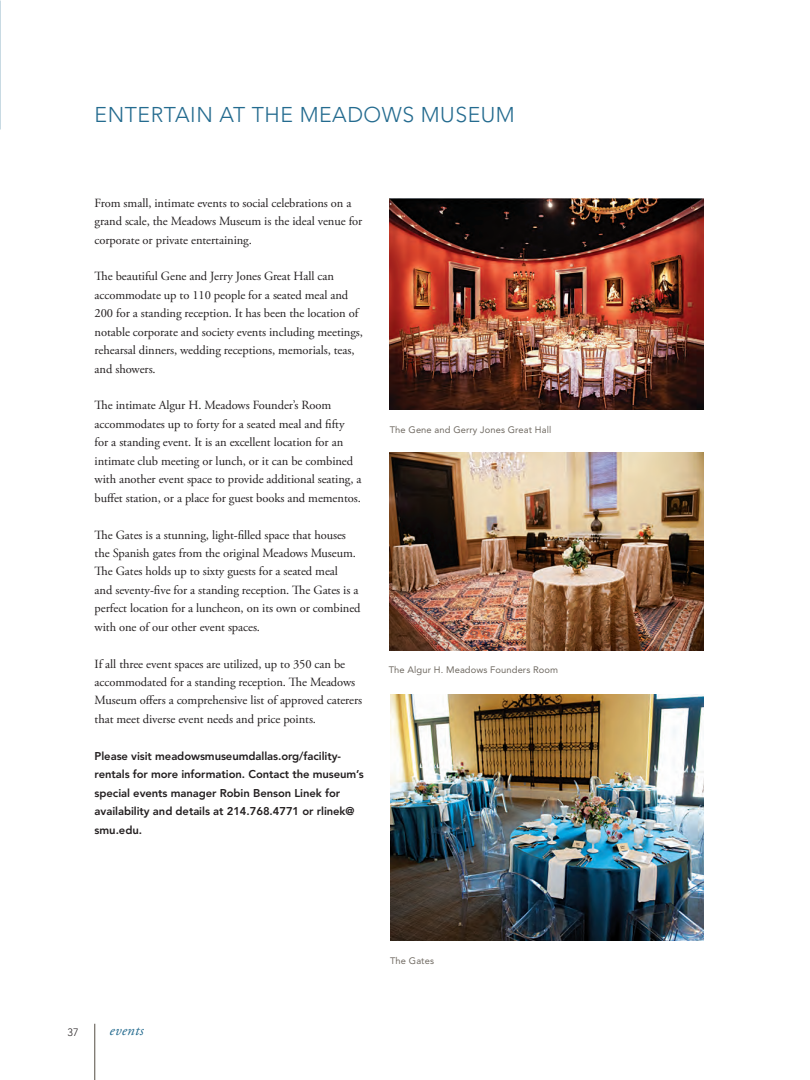
<style>
.page{position:relative;width:810px;height:1080px;background:#fff}
.page>*{position:absolute;margin:0;border:0;box-sizing:border-box;transform-origin:0 0}
.t1{font:300 21.25px "Avenir LT Std";letter-spacing:.025em;color:#246b8f}
.t2{font:italic 15px "Adobe Garamond Pro";letter-spacing:.025em;color:#246b8f}
.t3{font:12.5px/18.5px "Adobe Garamond Pro";letter-spacing:-.005em;color:#231f20}
.t4{font:800 11.25px/18.5px "Avenir LT Std";letter-spacing:-.005em;color:#231f20}
.t5{font:300 10.62px "Avenir LT Std";color:#231f20}
.t6{font:9.38px "Avenir LT Std";letter-spacing:.01em;color:#706a62}
</style>
<div class="page">
<hr style="left:94px;top:1024px;width:1px;height:56px;background:#706a62">
<img style="left:390px;top:694px;width:313px;height:247px">
<img style="left:389px;top:453px;width:314px;height:197px">
<img style="left:390px;top:198px;width:313px;height:212px">
<h1 class="t1" style="left:95px;top:102px;width:422px">ENTERTAIN AT THE MEADOWS MUSEUM</h1>
<p class="t3" style="left:95px;top:194px;width:269px">From small, intimate events to social celebrations on a grand scale, the Meadows Museum is the ideal venue for corporate or private entertaining.</p>
<p class="t3" style="left:95px;top:268px;width:270px">The beautiful Gene and Jerry Jones Great Hall can accommodate up to 110 people for a seated meal and 200 for a standing reception. It has been the location of notable corporate and society events including meetings, rehearsal dinners, wedding receptions, memorials, teas, and showers.</p>
<p class="t3" style="left:95px;top:397px;width:268px">The intimate Algur H. Meadows Founder’s Room accommodates up to forty for a seated meal and fifty<br>for a standing event. It is an excellent location for an intimate club meeting or lunch, or it can be combined with another event space to provide additional seating, a buffet station, or a place for guest books and mementos.</p>
<p class="t3" style="left:95px;top:526px;width:267px">The Gates is a stunning, light-filled space that houses the Spanish gates from the original Meadows Museum.<br>The Gates holds up to sixty guests for a seated meal<br>and seventy-five for a standing reception. The Gates is a perfect location for a luncheon, on its own or combined with one of our other event spaces.</p>
<p class="t3" style="left:95px;top:655px;width:269px">If all three event spaces are utilized, up to 350 can be accommodated for a standing reception. The Meadows Museum offers a comprehensive list of approved caterers that meet diverse event needs and price points.</p>
<p class="t4" style="left:95px;top:747px;width:271px">Please visit meadowsmuseumdallas.org/facility&shy;rentals for more information. Contact the museum’s special events manager Robin Benson Linek for availability and details at 214.768.4771 or rlinek@ smu.edu.</p>
<p class="t6" style="left:390px;top:424px;width:163px">The Gene and Gerry Jones Great Hall</p>
<p class="t6" style="left:389px;top:665px;width:171px">The Algur H. Meadows Founders Room</p>
<p class="t5" style="left:68px;top:1026px;width:13px">37</p>
<p class="t2" style="left:110px;top:1021px;width:36px">events</p>
<p class="t6" style="left:390px;top:956px;width:45px">The Gates</p>
</div>
